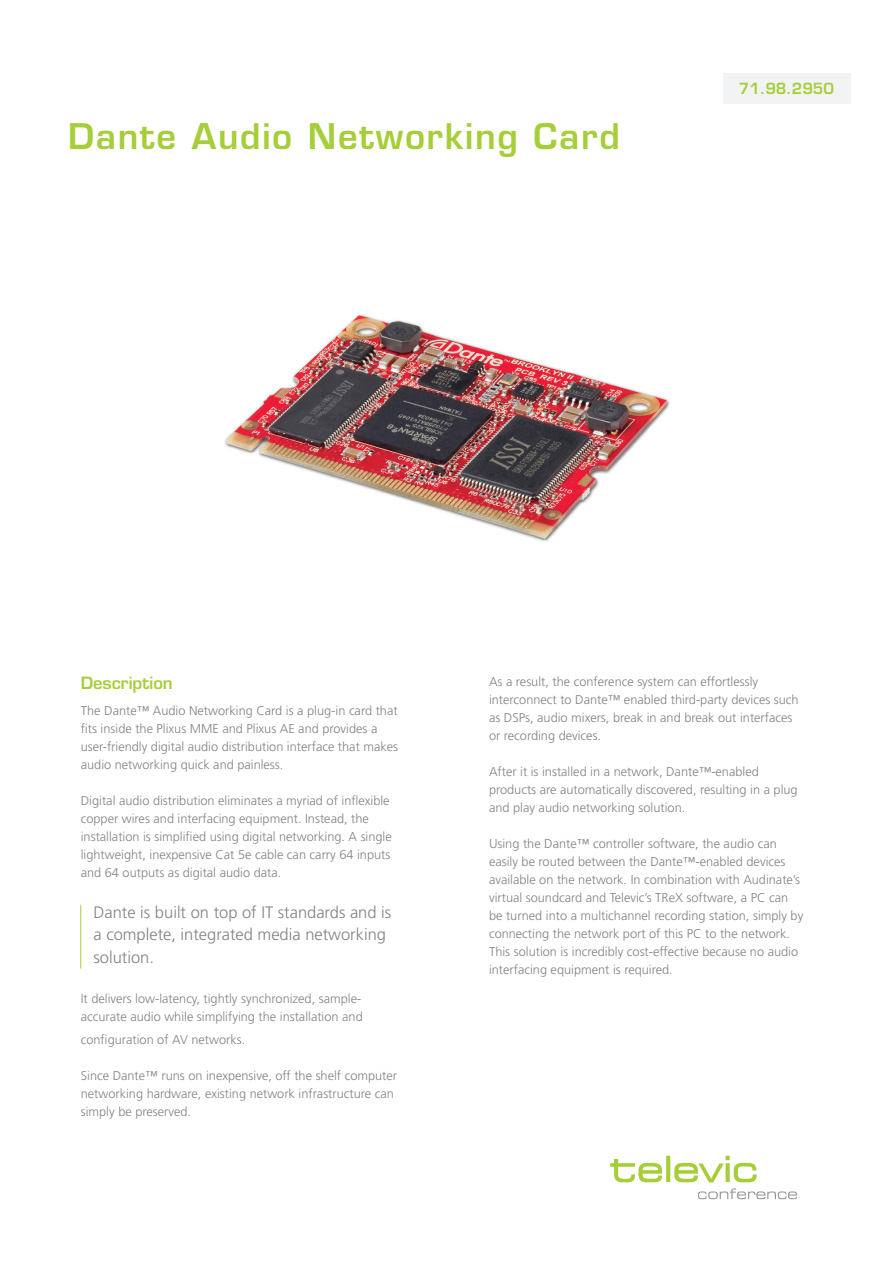
<style>
.page{position:relative;width:893px;height:1263px;background:#fff}
.page>*{position:absolute;margin:0;border:0;box-sizing:border-box;transform-origin:0 0}
.Titel_niveau_1{font:600 34.5px "Eurostile LT Std";letter-spacing:.05em;color:#a6ce39}
.BROOD___regular{font:300 16.5px/22.5px "Frutiger LT Std";color:#808285}
.KOP_2___eurostile_de{font:600 16.5px "Eurostile LT Std";color:#a6ce39}
.DATASHEET_-_number{font:600 15px "Eurostile LT Std";color:#a6ce39}
.BROOD___regular-2{font:300 12.75px/18px "Frutiger LT Std";color:#808285}
</style>
<div class="page">
<svg style="left:698px;top:1188px;width:99px;height:11px"></svg>
<svg style="left:610px;top:1156px;width:147px;height:26px"></svg>
<img style="left:224px;top:314px;width:446px;height:228px">
<hr style="left:80px;top:905px;width:1px;height:63px;background:#a6ce39">
<div style="left:722px;top:73px;width:128px;height:30px;background:#f2f3f4"></div>
<p class="Titel_niveau_1" style="left:68px;top:115px;width:554px">Dante Audio Networking Card</p>
<p class="DATASHEET_-_number" style="left:739px;top:79px;width:97px">71.98.2950</p>
<p class="DATASHEET_-_number" style="left:802px;top:79px;width:23px">00</p>
<p class="KOP_2___eurostile_de" style="left:81px;top:672px;width:94px">Description</p>
<p class="BROOD___regular-2" style="left:81px;top:702px;width:319px">The Dante™ Audio Networking Card is a plug-in card that fits inside the Plixus MME and Plixus AE and provides a user-friendly digital audio distribution interface that makes audio networking quick and painless.</p>
<p class="BROOD___regular-2" style="left:81px;top:792px;width:313px">Digital audio distribution eliminates a myriad of inflexible copper wires and interfacing equipment. Instead, the installation is simplified using digital networking. A single lightweight, inexpensive Cat 5e cable can carry 64 inputs and 64 outputs as digital audio data.</p>
<p class="BROOD___regular" style="left:94px;top:901px;width:299px">Dante is built on top of IT standards and is a complete, integrated media networking solution.</p>
<p class="BROOD___regular-2" style="left:81px;top:990px;width:283px">It delivers low-latency, tightly synchronized, sample&shy;accurate audio while simplifying the installation and</p>
<p class="BROOD___regular-2" style="left:81px;top:1030px;width:166px">configuration of AV networks.</p>
<p class="BROOD___regular-2" style="left:81px;top:1066px;width:318px">Since Dante™ runs on inexpensive, off the shelf computer networking hardware, existing network infrastructure can simply be preserved.</p>
<p class="BROOD___regular-2" style="left:489px;top:672px;width:311px">As a result, the conference system can effortlessly interconnect to Dante™ enabled third-party devices such as DSPs, audio mixers, break in and break out interfaces or recording devices.</p>
<p class="BROOD___regular-2" style="left:489px;top:762px;width:310px">After it is installed in a network, Dante™-enabled products are automatically discovered, resulting in a plug and play audio networking solution.</p>
<p class="BROOD___regular-2" style="left:489px;top:834px;width:316px">Using the Dante™ controller software, the audio can easily be routed between the Dante™-enabled devices available on the network. In combination with Audinate’s virtual soundcard and Televic’s TReX software, a PC can be turned into a multichannel recording station, simply by connecting the network port of this PC to the network.<br>This solution is incredibly cost-effective because no audio interfacing equipment is required.</p>
</div>
